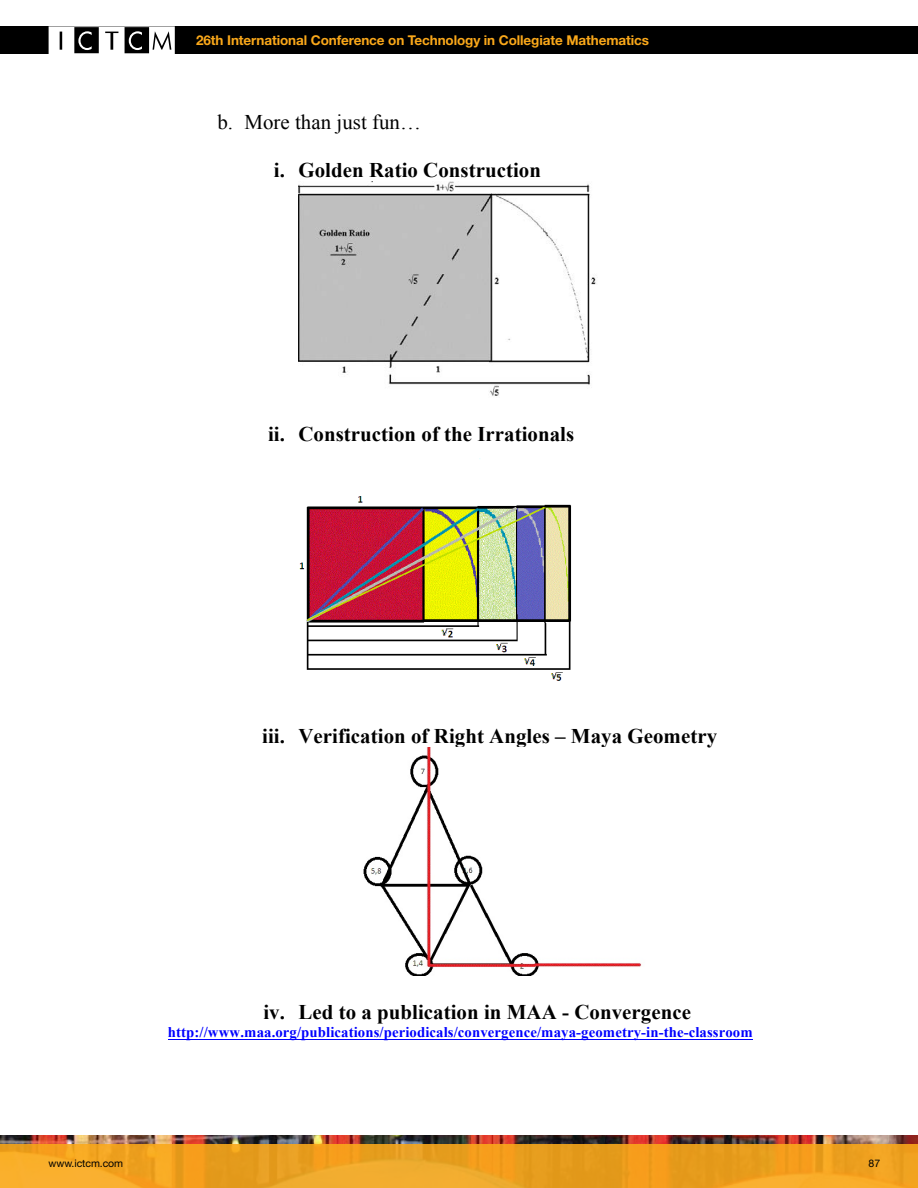
<style>
.page{position:relative;width:918px;height:1188px;background:#fff}
.page>*{position:absolute;margin:0;border:0;box-sizing:border-box;transform-origin:0 0}
.t1{font:700 20.85px "Times New Roman";letter-spacing:.005em;color:#000}
.t2{font:20.85px "Times New Roman";color:#000}
.t3{font:700 14.7px "Times New Roman";letter-spacing:.01em;color:#00f}
.t4{font:700 13.5px "Helvetica Neue";letter-spacing:-.01em;color:#faa81a}
.t5{font:10.5px "Helvetica Neue";letter-spacing:-.01em;color:#000}
</style>
<div class="page">
<hr style="left:168px;top:1039px;width:585px;height:1px;background:#00f">
<img style="left:298px;top:182px;width:298px;height:214px">
<img style="left:299px;top:458px;width:273px;height:223px">
<img style="left:363px;top:747px;width:279px;height:228px">
<img style="left:0;top:1136px;width:918px;height:9px">
<div style="left:0;top:26px;width:918px;height:28px;background:#000"></div>
<svg style="left:49px;top:26px;width:126px;height:28px"></svg>
<svg style="left:0;top:1145px;width:918px;height:43px;background:#eea121"></svg>
<p class="t4" style="left:196px;top:32px;width:454px">26th International Conference on Technology in Collegiate Mathematics</p>
<p class="t2" style="left:217px;top:108px;width:205px">b. More than just fun…</p>
<p class="t1" style="left:274px;top:156px;width:269px">i. Golden Ratio Construction</p>
<p class="t1" style="left:268px;top:420px;width:308px">ii. Construction of the Irrationals</p>
<p class="t1" style="left:262px;top:721px;width:456px">iii. Verification of Right Angles – Maya Geometry</p>
<p class="t1" style="left:263px;top:997px;width:429px">iv. Led to a publication in MAA - Convergence</p>
<p class="t3" style="left:168px;top:1022px;width:586px">http://www.maa.org/publications/periodicals/convergence/maya-geometry-in-the-classroom</p>
<p class="t5" style="left:49px;top:1157px;width:76px">www.ictcm.com</p>
<p class="t5" style="left:869px;top:1157px;width:13px">87</p>
</div>
